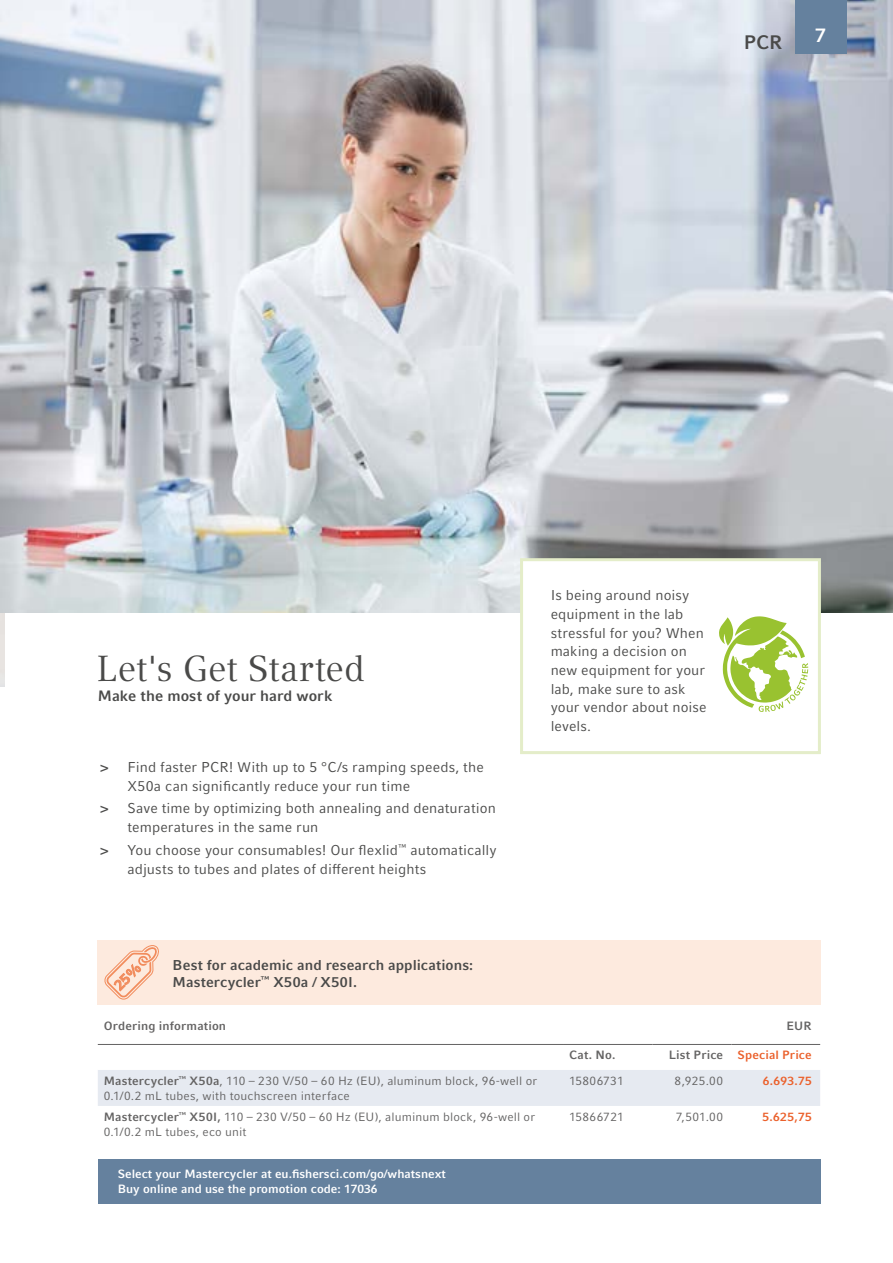
<style>
.page{position:relative;width:893px;height:1263px;background:#fff}
.page>*{position:absolute;margin:0;border:0;box-sizing:border-box;transform-origin:0 0}
.t1{font:36px "Compatil Textfor Eppendorf";letter-spacing:-.005em;color:#4a4a49}
.t2{font:700 19.5px "Compatil Factfor Eppendorf";color:#4a4a49}
.t3{font:700 19.5px "Compatil Factfor Eppendorf";color:#fff}
.t4{font:700 15px "Compatil Factfor Eppendorf";color:#4a4a49}
.t5{font:14.25px/18.8px "Compatil Factfor Eppendorf";letter-spacing:.005em;color:#4a4a49}
.t6{font:700 14.25px/16.5px "Compatil Factfor Eppendorf";letter-spacing:.005em;color:#4a4a49}
.t7{font:12px/15px "Compatil Factfor Eppendorf";letter-spacing:.015em;color:#646363}
.t8{font:700 12px/15px "Compatil Factfor Eppendorf";color:#fff}
.t9{font:700 12px "Compatil Factfor Eppendorf";letter-spacing:.015em;color:#eb602b}
.t10{font:700 12px "Compatil Factfor Eppendorf";letter-spacing:.01em;color:#646363}
.s1{font-weight:700}
.s2{color:#646363}
</style>
<div class="page">
<div style="left:98px;top:940px;width:723px;height:64px;background:#fdeade"></div>
<img style="left:0;top:0;width:893px;height:612px">
<div style="left:98px;top:1070px;width:722px;height:36px;background:#e6eaf1"></div>
<hr style="left:98px;top:1044px;width:465px;height:1px;background:#646363">
<hr style="left:563px;top:1044px;width:89px;height:1px;background:#646363">
<hr style="left:652px;top:1044px;width:80px;height:1px;background:#646363">
<hr style="left:732px;top:1044px;width:88px;height:1px;background:#646363">
<div style="left:98px;top:1159px;width:723px;height:44px;background:#65819e"></div>
<div style="left:520px;top:558px;width:301px;height:196px;background:#fff;border:3px solid #e4edc9"></div>
<svg style="left:719px;top:616px;width:89px;height:96px"></svg>
<div style="left:795px;top:0;width:51px;height:54px;background:#65819e"></div>
<svg style="left:104px;top:945px;width:55px;height:55px"></svg>
<h2 class="t2" style="left:744px;top:31px;width:40px">PCR</h2>
<h2 class="t3" style="left:815px;top:24px;width:12px">7</h2>
<h1 class="t1" style="left:97px;top:647px;width:269px">Let's Get Started</h1>
<p class="t4" style="left:98px;top:687px;width:236px">Make the most of your hard work</p>
<p class="t5" style="left:128px;top:757px;width:358px;text-indent:-27px"><span class="s1">&gt;</span> Find faster PCR! With up to 5 °C/s ramping speeds, the<br>X50a can significantly reduce your run time</p>
<p class="t5" style="left:128px;top:799px;width:370px;text-indent:-27px"><span class="s1">&gt;</span> Save time by optimizing both annealing and denaturation temperatures in the same run</p>
<p class="t5" style="left:128px;top:841px;width:371px;text-indent:-27px"><span class="s1">&gt;</span> You choose your consumables! Our flexlid<sup>™</sup> automatically adjusts to tubes and plates of different heights</p>
<p class="t6" style="left:173px;top:957px;width:302px">Best for academic and research applications:<br>Mastercycler<sup>™</sup> X50a / X50I.</p>
<p class="t5" style="left:551px;top:586px;width:157px">Is being around noisy equipment in the lab stressful for you? When making a decision on new equipment for your lab, make sure to ask your vendor about noise levels.</p>
<p class="t10" style="left:104px;top:1019px;width:124px">Ordering information</p>
<p class="t10" style="left:787px;top:1019px;width:27px">EUR</p>
<p class="t10" style="left:569px;top:1048px;width:48px">Cat. No.</p>
<p class="t9" style="left:669px;top:1048px;width:145px"><span class="s2">List Price</span> Special Price</p>
<p class="t7" style="left:104px;top:1073px;width:435px"><span class="s1">Mastercycler</span><sup>™</sup> <span class="s1">X50a</span>, 110 – 230 V/50 – 60 Hz (EU), aluminum block, 96-well or<br>0.1/0.2 mL tubes, with touchscreen interface</p>
<p class="t7" style="left:569px;top:1073px;width:56px">15806731</p>
<p class="t7" style="left:675px;top:1073px;width:50px">8,925.00</p>
<p class="t9" style="left:763px;top:1074px;width:50px">6.693.75</p>
<p class="t7" style="left:104px;top:1109px;width:433px"><span class="s1">Mastercycler</span><sup>™</sup> <span class="s1">X50I,</span> 110 – 230 V/50 – 60 Hz (EU), aluminum block, 96-well or<br>0.1/0.2 mL tubes, eco unit</p>
<p class="t7" style="left:569px;top:1109px;width:56px">15866721</p>
<p class="t7" style="left:676px;top:1109px;width:49px">7,501.00</p>
<p class="t9" style="left:762px;top:1109px;width:51px">5.625,75</p>
<p class="t8" style="left:118px;top:1166px;width:330px">Select your Mastercycler at eu.fishersci.com/go/whatsnext<br>Buy online and use the promotion code: 17036</p>
</div>
